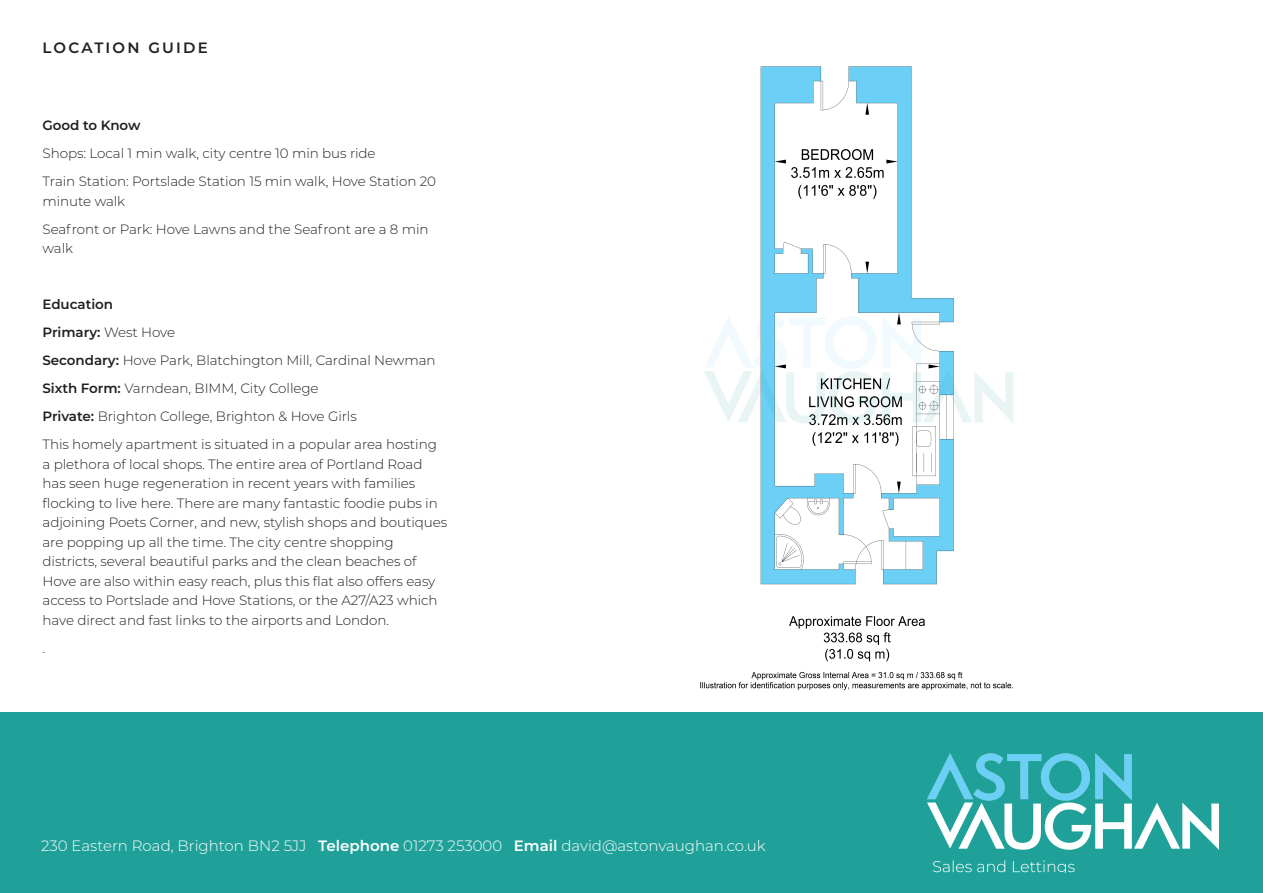
<style>
.page{position:relative;width:1263px;height:893px;background:#fff}
.page>*{position:absolute;margin:0;border:0;box-sizing:border-box;transform-origin:0 0}
.t1{font:300 15px "Montserrat";color:#fff}
.t2{font:600 15px "Montserrat";letter-spacing:.15em;color:#231f20}
.AV_Paragraph_text{font:300 13.5px/19.5px "Montserrat";letter-spacing:-.005em;color:#231f20}
.AV_Paragraph_text-2{font:600 13.5px "Montserrat";letter-spacing:-.005em;color:#231f20}
.s1{font-weight:300}
.s2{font-weight:600}
</style>
<div class="page">
<img style="left:653px;top:66px;width:410px;height:647px">
<div style="left:0;top:713px;width:1263px;height:180px;background:#1fa199"></div>
<img style="left:928px;top:753px;width:290px;height:119px">
<p class="t2" style="left:43px;top:37px;width:167px">LOCATION GUIDE</p>
<p class="AV_Paragraph_text-2" style="left:43px;top:116px;width:99px">Good to Know</p>
<p class="AV_Paragraph_text" style="left:43px;top:143px;width:335px">Shops: Local 1 min walk, city centre 10 min bus ride</p>
<p class="AV_Paragraph_text" style="left:43px;top:171px;width:395px">Train Station: Portslade Station 15 min walk, Hove Station 20 minute walk</p>
<p class="AV_Paragraph_text" style="left:43px;top:219px;width:388px">Seafront or Park: Hove Lawns and the Seafront are a 8 min walk</p>
<p class="AV_Paragraph_text-2" style="left:43px;top:295px;width:72px">Education</p>
<p class="AV_Paragraph_text-2" style="left:43px;top:323px;width:134px">Primary: <span class="s1">West Hove</span></p>
<p class="AV_Paragraph_text" style="left:43px;top:350px;width:395px"><span class="s2">Secondary:</span> Hove Park, Blatchington Mill, Cardinal Newman</p>
<p class="AV_Paragraph_text" style="left:43px;top:378px;width:278px"><span class="s2">Sixth Form:</span> Varndean, BIMM, City College</p>
<p class="AV_Paragraph_text" style="left:43px;top:406px;width:316px"><span class="s2">Private:</span> Brighton College, Brighton &amp; Hove Girls</p>
<p class="AV_Paragraph_text" style="left:43px;top:434px;width:406px">This homely apartment is situated in a popular area hosting a plethora of local shops. The entire area of Portland Road has seen huge regeneration in recent years with families flocking to live here. There are many fantastic foodie pubs in adjoining Poets Corner, and new, stylish shops and boutiques are popping up all the time. The city centre shopping districts, several beautiful parks and the clean beaches of Hove are also within easy reach, plus this flat also offers easy access to Portslade and Hove Stations, or the A27/A23 which have direct and fast links to the airports and London.</p>
<p class="AV_Paragraph_text" style="left:43px;top:638px;width:4px">.</p>
<p class="t1" style="left:41px;top:835px;width:726px">230 Eastern Road, Brighton BN2 5JJ <span class="s2">Telephone</span> 01273 253000 <span class="s2">Email</span> david@astonvaughan.co.uk</p>
</div>
